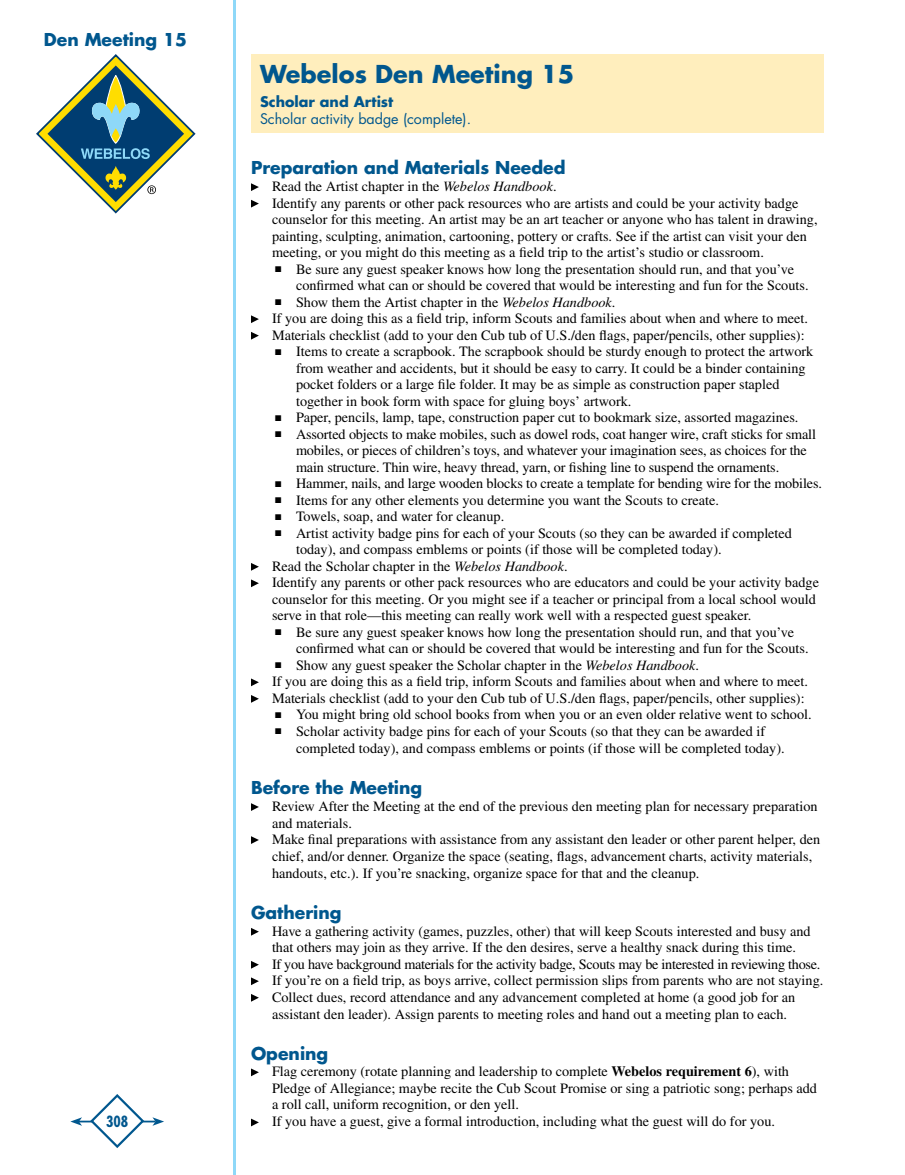
<style>
.page{position:relative;width:905px;height:1175px;background:#fff}
.page>*{position:absolute;margin:0;border:0;box-sizing:border-box;transform-origin:0 0}
.t1{font:700 24px "Futura";color:#00578e}
.t2{font:700 17.25px "Futura";color:#00578e}
.t3{font:700 condensed 15px "Futura";color:#00578e}
.t4{font:14.25px/16.5px "Times";color:#000}
.t5{font:14.25px "Futura";color:#00578e}
.t6{font:700 14.25px "Futura";color:#00578e}
.s1{font-style:italic}
.s2{font-weight:700}
</style>
<div class="page">
<svg style="left:36px;top:54px;width:159px;height:159px"></svg>
<hr style="left:79px;top:1120px;width:76px;height:2px;background:#00578e">
<svg style="left:70px;top:1117px;width:12px;height:8px"></svg>
<svg style="left:152px;top:1117px;width:12px;height:8px"></svg>
<svg style="left:89px;top:1094px;width:57px;height:54px"></svg>
<hr style="left:233px;top:0;width:3px;height:1174px;background:#8ed8f8">
<div style="left:251px;top:55px;width:573px;height:78px;background:#ffeebd"></div>
<svg style="left:251px;top:183px;width:8px;height:8px"></svg>
<svg style="left:251px;top:200px;width:8px;height:7px"></svg>
<svg style="left:251px;top:315px;width:8px;height:8px"></svg>
<svg style="left:251px;top:332px;width:8px;height:7px"></svg>
<svg style="left:251px;top:563px;width:8px;height:7px"></svg>
<svg style="left:251px;top:579px;width:8px;height:8px"></svg>
<svg style="left:251px;top:678px;width:8px;height:8px"></svg>
<svg style="left:251px;top:695px;width:8px;height:7px"></svg>
<svg style="left:251px;top:803px;width:8px;height:8px"></svg>
<svg style="left:251px;top:836px;width:8px;height:8px"></svg>
<svg style="left:251px;top:928px;width:8px;height:7px"></svg>
<svg style="left:251px;top:961px;width:8px;height:7px"></svg>
<svg style="left:251px;top:977px;width:8px;height:8px"></svg>
<svg style="left:251px;top:994px;width:8px;height:7px"></svg>
<svg style="left:251px;top:1068px;width:8px;height:8px"></svg>
<svg style="left:251px;top:1118px;width:8px;height:8px"></svg>
<p class="t2" style="left:44px;top:28px;width:144px">Den Meeting 15</p>
<p class="t3" style="left:106px;top:1112px;width:24px">308</p>
<h1 class="t1" style="left:260px;top:58px;width:316px">Webelos Den Meeting 15</h1>
<p class="t6" style="left:260px;top:92px;width:135px">Scholar and Artist</p>
<p class="t5" style="left:260px;top:110px;width:212px">Scholar activity badge (complete).</p>
<p class="t2" style="left:251px;top:156px;width:316px">Preparation and Materials Needed</p>
<p class="t4" style="left:272px;top:178px;width:547px">Read the Artist chapter in the <span class="s1">Webelos Handbook</span>.<br>Identify any parents or other pack resources who are artists and could be your activity badge counselor for this meeting. An artist may be an art teacher or anyone who has talent in drawing, painting, sculpting, animation, cartooning, pottery or crafts. See if the artist can visit your den meeting, or you might do this meeting as a field trip to the artist’s studio or classroom.</p>
<p class="t4" style="left:296px;top:260px;width:514px;text-indent:-21px">■ Be sure any guest speaker knows how long the presentation should run, and that you’ve confirmed what can or should be covered that would be interesting and fun for the Scouts.</p>
<p class="t4" style="left:272px;top:293px;width:537px">■ Show them the Artist chapter in the <span class="s1">Webelos Handbook</span>.<br>If you are doing this as a field trip, inform Scouts and families about when and where to meet.<br>Materials checklist (add to your den Cub tub of U.S./den flags, paper/pencils, other supplies):</p>
<p class="t4" style="left:296px;top:343px;width:519px;text-indent:-21px">■ Items to create a scrapbook. The scrapbook should be sturdy enough to protect the artwork from weather and accidents, but it should be easy to carry. It could be a binder containing pocket folders or a large file folder. It may be as simple as construction paper stapled together in book form with space for gluing boys’ artwork.</p>
<p class="t4" style="left:275px;top:409px;width:525px">■ Paper, pencils, lamp, tape, construction paper cut to bookmark size, assorted magazines.</p>
<p class="t4" style="left:296px;top:425px;width:521px;text-indent:-21px">■ Assorted objects to make mobiles, such as dowel rods, coat hanger wire, craft sticks for small mobiles, or pieces of children’s toys, and whatever your imagination sees, as choices for the main structure. Thin wire, heavy thread, yarn, or fishing line to suspend the ornaments.</p>
<p class="t4" style="left:275px;top:475px;width:548px">■ Hammer, nails, and large wooden blocks to create a template for bending wire for the mobiles.</p>
<p class="t4" style="left:275px;top:491px;width:445px">■ Items for any other elements you determine you want the Scouts to create.</p>
<p class="t4" style="left:275px;top:508px;width:231px">■ Towels, soap, and water for cleanup.</p>
<p class="t4" style="left:275px;top:524px;width:518px">■ Artist activity badge pins for each of your Scouts (so they can be awarded if completed</p>
<p class="t4" style="left:296px;top:541px;width:427px">today), and compass emblems or points (if those will be completed today).</p>
<p class="t4" style="left:272px;top:557px;width:297px">Read the Scholar chapter in the <span class="s1">Webelos Handbook</span>.</p>
<p class="t4" style="left:272px;top:574px;width:548px">Identify any parents or other pack resources who are educators and could be your activity badge</p>
<p class="t4" style="left:272px;top:590px;width:545px">counselor for this meeting. Or you might see if a teacher or principal from a local school would</p>
<p class="t4" style="left:272px;top:607px;width:481px">serve in that role—this meeting can really work well with a respected guest speaker.</p>
<p class="t4" style="left:296px;top:623px;width:514px;text-indent:-21px">■ Be sure any guest speaker knows how long the presentation should run, and that you’ve confirmed what can or should be covered that would be interesting and fun for the Scouts.</p>
<p class="t4" style="left:272px;top:656px;width:537px">■ Show any guest speaker the Scholar chapter in the <span class="s1">Webelos Handbook</span>.<br>If you are doing this as a field trip, inform Scouts and families about when and where to meet.<br>Materials checklist (add to your den Cub tub of U.S./den flags, paper/pencils, other supplies):</p>
<p class="t4" style="left:275px;top:706px;width:538px">■ You might bring old school books from when you or an even older relative went to school.</p>
<p class="t4" style="left:296px;top:722px;width:490px;line-height:17.1px;text-indent:-21px">■ Scholar activity badge pins for each of your Scouts (so that they can be awarded if completed today), and compass emblems or points (if those will be completed today).</p>
<p class="t2" style="left:251px;top:776px;width:173px">Before the Meeting</p>
<p class="t4" style="left:272px;top:797px;width:549px">Review After the Meeting at the end of the previous den meeting plan for necessary preparation and materials.<br>Make final preparations with assistance from any assistant den leader or other parent helper, den chief, and/or denner. Organize the space (seating, flags, advancement charts, activity materials, handouts, etc.). If you’re snacking, organize space for that and the cleanup.</p>
<p class="t2" style="left:251px;top:900px;width:92px">Gathering</p>
<p class="t4" style="left:272px;top:922px;width:553px">Have a gathering activity (games, puzzles, other) that will keep Scouts interested and busy and that others may join as they arrive. If the den desires, serve a healthy snack during this time.<br>If you have background materials for the activity badge, Scouts may be interested in reviewing those.<br>If you’re on a field trip, as boys arrive, collect permission slips from parents who are not staying.<br>Collect dues, record attendance and any advancement completed at home (a good job for an assistant den leader). Assign parents to meeting roles and hand out a meeting plan to each.</p>
<p class="t2" style="left:251px;top:1041px;width:79px">Opening</p>
<p class="t4" style="left:272px;top:1063px;width:546px">Flag ceremony (rotate planning and leadership to complete <span class="s2">Webelos requirement 6</span>), with Pledge of Allegiance; maybe recite the Cub Scout Promise or sing a patriotic song; perhaps add a roll call, uniform recognition, or den yell.<br>If you have a guest, give a formal introduction, including what the guest will do for you.</p>
</div>
